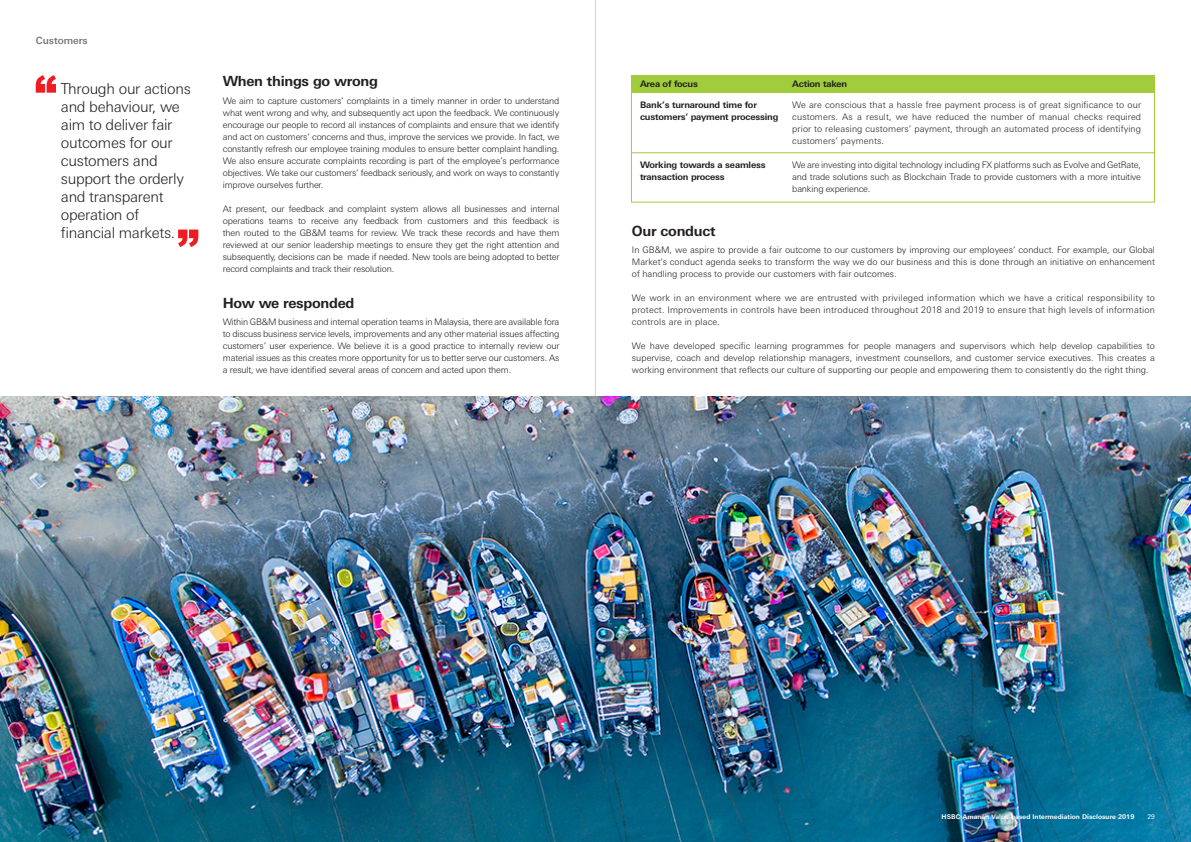
<style>
.page{position:relative;width:1191px;height:842px;background:#fff}
.page>*{position:absolute;margin:0;border:0;box-sizing:border-box;transform-origin:0 0}
.body_copy{font:300 15px/18px "Univers Nextfor HSBC";letter-spacing:-.02em;color:#231f20}
.copy_titles{font:700 14px "Univers Nextfor HSBC";letter-spacing:-.02em;color:#231f20}
.t1{font:500 10px "Univers Nextfor HSBC";color:#6c6d70}
.body_copy-2{font:300 9px/12px "Univers Nextfor HSBC";letter-spacing:-.015em;color:#231f20;text-align:justify}
.body_copy-3{font:700 9px/12px "Univers Nextfor HSBC";letter-spacing:-.02em;color:#231f20}
.t2{font:700 6.5px "Univers Nextfor HSBC";color:#fff}
.t3{font:6.5px "Univers Nextfor HSBC";color:#fff}
</style>
<div class="page">
<hr style="left:595px;top:0;width:1px;height:842px;background:#d2d2d4">
<img style="left:0;top:397px;width:1191px;height:445px">
<div style="left:631px;top:75px;width:523px;height:18px;background:#a1cc3b"></div>
<div style="left:631px;top:75px;width:524px;height:128px;border:1px solid #a1cc3b"></div>
<hr style="left:631px;top:152px;width:523px;height:1px;background:#a1cc3b">
<svg style="left:36px;top:75px;width:20px;height:18px"></svg>
<svg style="left:178px;top:230px;width:20px;height:17px"></svg>
<p class="t1" style="left:36px;top:33px;width:53px">Customers</p>
<p class="body_copy" style="left:61px;top:79px;width:131px">Through our actions and behaviour, we aim to deliver fair outcomes for our customers and support the orderly and transparent operation of financial markets.</p>
<p class="copy_titles" style="left:223px;top:71px;width:157px">When things go wrong</p>
<p class="body_copy-2" style="left:223px;top:94px;width:338px">We aim to capture customers’ complaints in a timely manner in order to understand what went wrong and why, and subsequently act upon the feedback. We continuously encourage our people to record all instances of complaints and ensure that we identify and act on customers’ concerns and thus, improve the services we provide. In fact, we constantly refresh our employee training modules to ensure better complaint handling.<br>We also ensure accurate complaints recording is part of the employee’s performance objectives. We take our customers’ feedback seriously, and work on ways to constantly improve ourselves further.</p>
<p class="body_copy-2" style="left:223px;top:202px;width:338px">At present, our feedback and complaint system allows all businesses and internal operations teams to receive any feedback from customers and this feedback is then routed to the GB&amp;M teams for review. We track these records and have them reviewed at our senior leadership meetings to ensure they get the right attention and subsequently, decisions can be made if needed. New tools are being adopted to better record complaints and track their resolution.</p>
<p class="copy_titles" style="left:223px;top:293px;width:133px">How we responded</p>
<p class="body_copy-2" style="left:223px;top:315px;width:338px">Within GB&amp;M business and internal operation teams in Malaysia, there are available fora to discuss business service levels, improvements and any other material issues affecting customers’ user experience. We believe it is a good practice to internally review our material issues as this creates more opportunity for us to better serve our customers. As a result, we have identified several areas of concern and acted upon them.</p>
<p class="body_copy-3" style="left:640px;top:78px;width:59px">Area of focus</p>
<p class="body_copy-3" style="left:640px;top:99px;width:140px">Bank’s turnaround time for customers’ payment processing</p>
<p class="body_copy-3" style="left:640px;top:159px;width:127px">Working towards a seamless transaction process</p>
<p class="body_copy-3" style="left:792px;top:78px;width:57px">Action taken</p>
<p class="body_copy-2" style="left:792px;top:98px;width:350px">We are conscious that a hassle free payment process is of great significance to our customers. As a result, we have reduced the number of manual checks required prior to releasing customers’ payment, through an automated process of identifying customers’ payments.</p>
<p class="body_copy-2" style="left:792px;top:158px;width:350px">We are investing into digital technology including FX platforms such as Evolve and GetRate, and trade solutions such as Blockchain Trade to provide customers with a more intuitive banking experience.</p>
<p class="copy_titles" style="left:632px;top:221px;width:85px">Our conduct</p>
<p class="body_copy-2" style="left:632px;top:243px;width:524px">In GB&amp;M, we aspire to provide a fair outcome to our customers by improving our employees’ conduct. For example, our Global Market’s conduct agenda seeks to transform the way we do our business and this is done through an initiative on enhancement of handling process to provide our customers with fair outcomes.</p>
<p class="body_copy-2" style="left:632px;top:291px;width:524px">We work in an environment where we are entrusted with privileged information which we have a critical responsibility to protect. Improvements in controls have been introduced throughout 2018 and 2019 to ensure that high levels of information controls are in place.</p>
<p class="body_copy-2" style="left:632px;top:339px;width:524px">We have developed specific learning programmes for people managers and supervisors which help develop capabilities to supervise, coach and develop relationship managers, investment counsellors, and customer service executives. This creates a working environment that reflects our culture of supporting our people and empowering them to consistently do the right thing.</p>
<p class="t2" style="left:941px;top:812px;width:194px">HSBC Amanah Value-based Intermediation Disclosure 2019</p>
<p class="t3" style="left:1147px;top:812px;width:9px">29</p>
</div>
